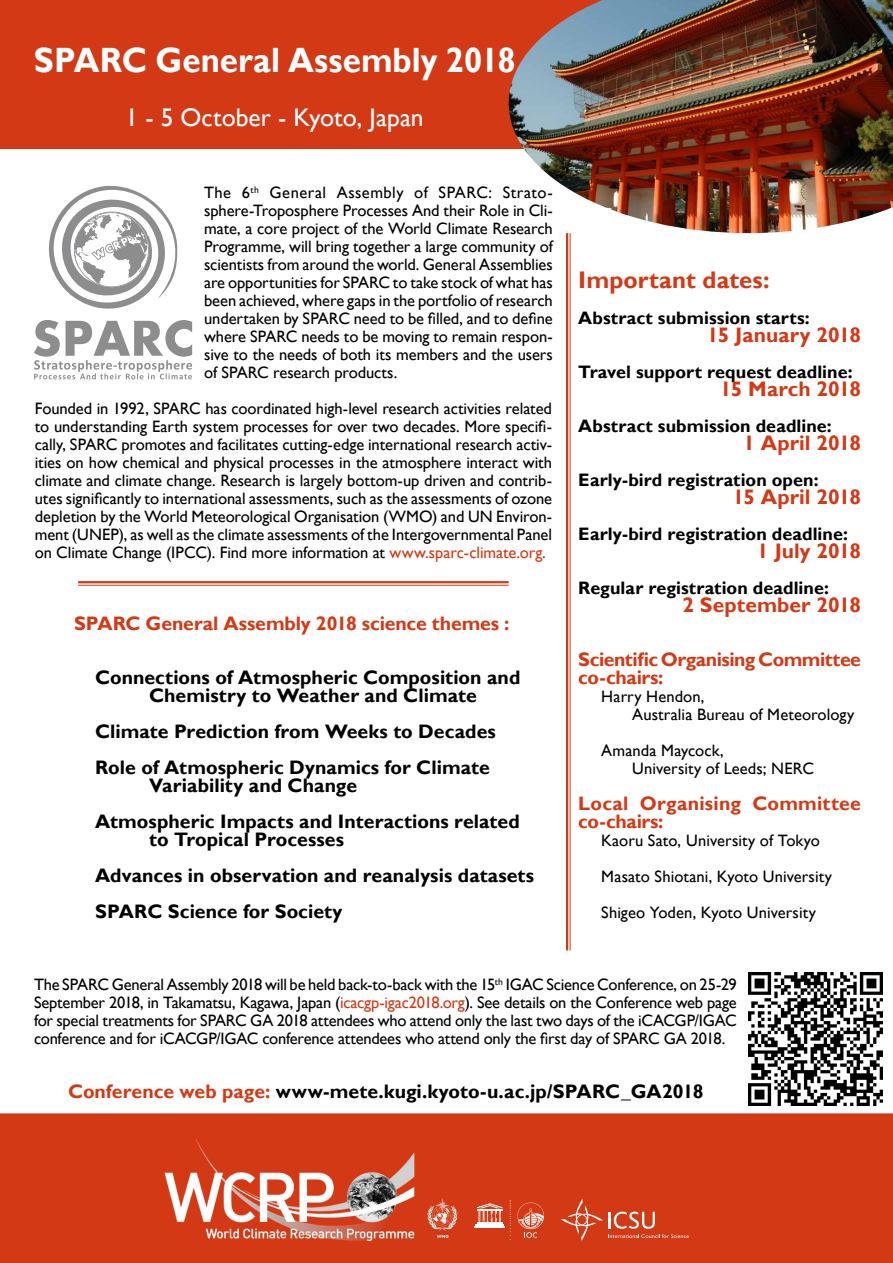
<style>
.page{position:relative;width:893px;height:1263px;background:#fff}
.page>*{position:absolute;margin:0;border:0;box-sizing:border-box;transform-origin:0 0}
.t1{font:700 35.1px "Gill Sans";letter-spacing:.005em;color:#fff;scale:.94 1}
.t2{font:25.5px "Gill Sans";color:#fff}
.t3{font:700 24px "Gill Sans";letter-spacing:.005em;color:#d43916}
.t4{font:700 21px "Gill Sans";letter-spacing:.005em;color:#d43916}
.t5{font:700 19.5px/36px "Gill Sans";letter-spacing:.005em;color:#000}
.t6{font:700 19.5px/18px "Gill Sans";letter-spacing:-.01em;color:#d43916}
.t7{font:700 19.5px/18px "Gill Sans";letter-spacing:.01em;color:#d43916}
.t8{font:700 18px "Gill Sans";letter-spacing:.005em;color:#000}
.t9{font:16.5px/18px "Gill Sans";color:#000;text-align:justify}
.s1{color:#d43916}
.s2{color:#4d4d4d}
</style>
<div class="page">
<div style="left:0;top:0;width:893px;height:149px;background:#d43916"></div>
<img style="left:509px;top:0;width:384px;height:233px">
<div style="left:0;top:1114px;width:893px;height:149px;background:#d43916"></div>
<div style="left:0;top:1113px;width:893px;height:150px;border:2px solid #d43916"></div>
<img style="left:164px;top:1139px;width:251px;height:102px">
<svg style="left:427px;top:1198px;width:31px;height:40px"></svg>
<hr style="left:474px;top:1226px;width:31px;height:1px;background:#fff">
<svg style="left:476px;top:1203px;width:28px;height:22px"></svg>
<svg style="left:510px;top:1200px;width:1px;height:40px"></svg>
<svg style="left:517px;top:1202px;width:27px;height:36px"></svg>
<svg style="left:561px;top:1199px;width:128px;height:42px"></svg>
<svg style="left:34px;top:320px;width:158px;height:59px"></svg>
<svg style="left:48px;top:185px;width:130px;height:124px"></svg>
<hr style="left:570px;top:233px;width:1px;height:717px;background:#d43916">
<hr style="left:566px;top:233px;width:2px;height:717px;background:#d43916">
<hr style="left:78px;top:581px;width:431px;height:2px;background:#d43916">
<hr style="left:78px;top:585px;width:431px;height:1px;background:#d43916">
<img style="left:749px;top:972px;width:133px;height:133px">
<h1 class="t1" style="left:34px;top:39px;width:514px">SPARC General Assembly 2018</h1>
<h2 class="t2" style="left:126px;top:103px;width:300px">1 - 5 October - Kyoto, Japan</h2>
<p class="t9" style="left:204px;top:184px;width:350px">The 6<sup>th</sup> General Assembly of SPARC: Strato&shy;sphere-Troposphere Processes And their Role in Cli&shy;mate, a core project of the World Climate Research Programme, will bring together a large community of scientists from around the world. General Assemblies are opportunities for SPARC to take stock of what has been achieved, where gaps in the portfolio of research undertaken by SPARC need to be filled, and to define where SPARC needs to be moving to remain respon&shy;sive to the needs of both its members and the users of SPARC research products.</p>
<p class="t9" style="left:35px;top:400px;width:519px">Founded in 1992, SPARC has coordinated high-level research activities related to understanding Earth system processes for over two decades. More specifi&shy;cally, SPARC promotes and facilitates cutting-edge international research activ&shy;ities on how chemical and physical processes in the atmosphere interact with climate and climate change. Research is largely bottom-up driven and contrib&shy;utes significantly to international assessments, such as the assessments of ozone depletion by the World Meteorological Organisation (WMO) and UN Environ&shy;ment (UNEP), as well as the climate assessments of the Intergovernmental Panel on Climate Change (IPCC). Find more information at <span class="s1">www.sparc-climate.org</span><span class="s2">.</span></p>
<p class="t6" style="left:74px;top:615px;width:437px">SPARC General Assembly 2018 science themes :</p>
<p class="t5" style="left:95px;top:669px;width:427px;line-height:18px;text-align:center">Connections of Atmospheric Composition and<br>Chemistry to Weather and Climate</p>
<p class="t5" style="left:95px;top:714px;width:402px">Climate Prediction from Weeks to Decades<br>Role of Atmospheric Dynamics for Climate</p>
<p class="t5" style="left:95px;top:768px;width:426px;text-indent:54px">Variability and Change<br>Atmospheric Impacts and Interactions related</p>
<p class="t5" style="left:95px;top:822px;width:441px;text-indent:54px">to Tropical Processes<br>Advances in observation and reanalysis datasets<br>SPARC Science for Society</p>
<h3 class="t3" style="left:578px;top:265px;width:193px">Important dates:</h3>
<p class="t8" style="left:578px;top:307px;width:233px">Abstract submission starts:</p>
<p class="t4" style="left:707px;top:322px;width:155px">15 January 2018</p>
<p class="t8" style="left:578px;top:361px;width:276px">Travel support request deadline:</p>
<p class="t4" style="left:720px;top:376px;width:142px">15 March 2018</p>
<p class="t8" style="left:578px;top:415px;width:255px">Abstract submission deadline:</p>
<p class="t4" style="left:743px;top:430px;width:119px">1 April 2018</p>
<p class="t8" style="left:578px;top:469px;width:242px">Early-bird registration open:</p>
<p class="t4" style="left:733px;top:484px;width:130px">15 April 2018</p>
<p class="t8" style="left:578px;top:523px;width:271px">Early-bird registration deadline:</p>
<p class="t4" style="left:757px;top:538px;width:105px">1 July 2018</p>
<p class="t8" style="left:578px;top:577px;width:252px">Regular registration deadline:</p>
<p class="t4" style="left:682px;top:592px;width:180px">2 September 2018</p>
<p class="t6" style="left:578px;top:651px;width:284px">Scientific Organising Committee co-chairs:</p>
<p class="t9" style="left:632px;top:688px;width:224px;text-indent:-31px">Harry Hendon,<br>Australia Bureau of Meteorology</p>
<p class="t9" style="left:632px;top:742px;width:183px;text-indent:-31px">Amanda Maycock,<br>University of Leeds; NERC</p>
<p class="t7" style="left:578px;top:795px;width:284px">Local Organising Committee co-chairs:</p>
<p class="t9" style="left:601px;top:823px;width:232px;line-height:36px;text-align:left">Kaoru Sato, University of Tokyo<br>Masato Shiotani, Kyoto University<br>Shigeo Yoden, Kyoto University</p>
<p class="t9" style="left:34px;top:976px;width:704px">The SPARC General Assembly 2018 will be held back-to-back with the 15<sup>th</sup> IGAC Science Conference, on 25-29<br>September 2018, in Takamatsu, Kagawa, Japan (<span class="s1">icacgp-igac2018.org</span>). See details on the Conference web page for special treatments for SPARC GA 2018 attendees who attend only the last two days of the iCACGP/IGAC conference and for iCACGP/IGAC conference attendees who attend only the first day of SPARC GA 2018.</p>
<p class="t5" style="left:68px;top:1074px;width:637px"><span class="s1">Conference web page:</span> www-mete.kugi.kyoto-u.ac.jp/SPARC_GA2018</p>
</div>
